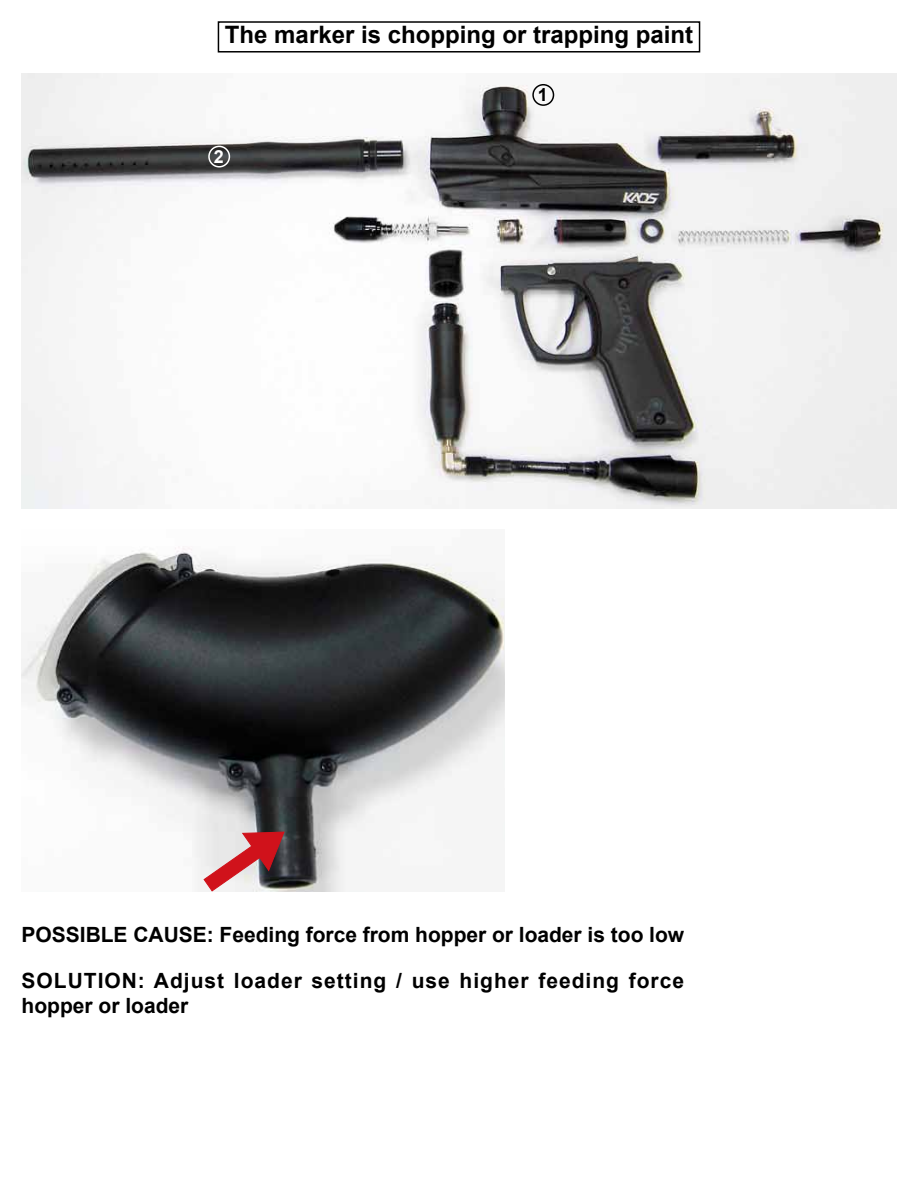
<style>
.page{position:relative;width:918px;height:1188px;background:#fff}
.page>*{position:absolute;margin:0;border:0;box-sizing:border-box;transform-origin:0 0}
.t1{font:700 24px "Arial";color:#000}
.t2{font:700 21px/45.5px "Arial";letter-spacing:.025em;color:#000}
.t3{font:700 21px "Arial";color:#000}
.t4{font:700 18px "Arial";color:#000}
.t5{font:700 18px "Arial";color:#fff}
</style>
<div class="page">
<img style="left:21px;top:73px;width:876px;height:436px">
<div style="left:532px;top:84px;width:22px;height:22px;border:2px solid #000;border-radius:50%"></div>
<div style="left:208px;top:146px;width:22px;height:22px;border:2px solid #fff;border-radius:50%"></div>
<div style="left:218px;top:21px;width:482px;height:32px;border:2px solid #000"></div>
<img style="left:22px;top:546px;width:482px;height:346px">
<svg style="left:203px;top:831px;width:83px;height:61px;background:#c28286"></svg>
<p class="t1" style="left:225px;top:19px;width:470px">The marker is chopping or trapping paint</p>
<p class="t5" style="left:214px;top:144px;width:12px">2</p>
<p class="t4" style="left:538px;top:83px;width:12px">1</p>
<p class="t2" style="left:22px;top:913px;width:664px">POSSIBLE CAUSE: Feeding force from hopper or loader is too low<br>SOLUTION: Adjust loader setting / use higher feeding force</p>
<p class="t3" style="left:22px;top:992px;width:168px">hopper or loader</p>
</div>
